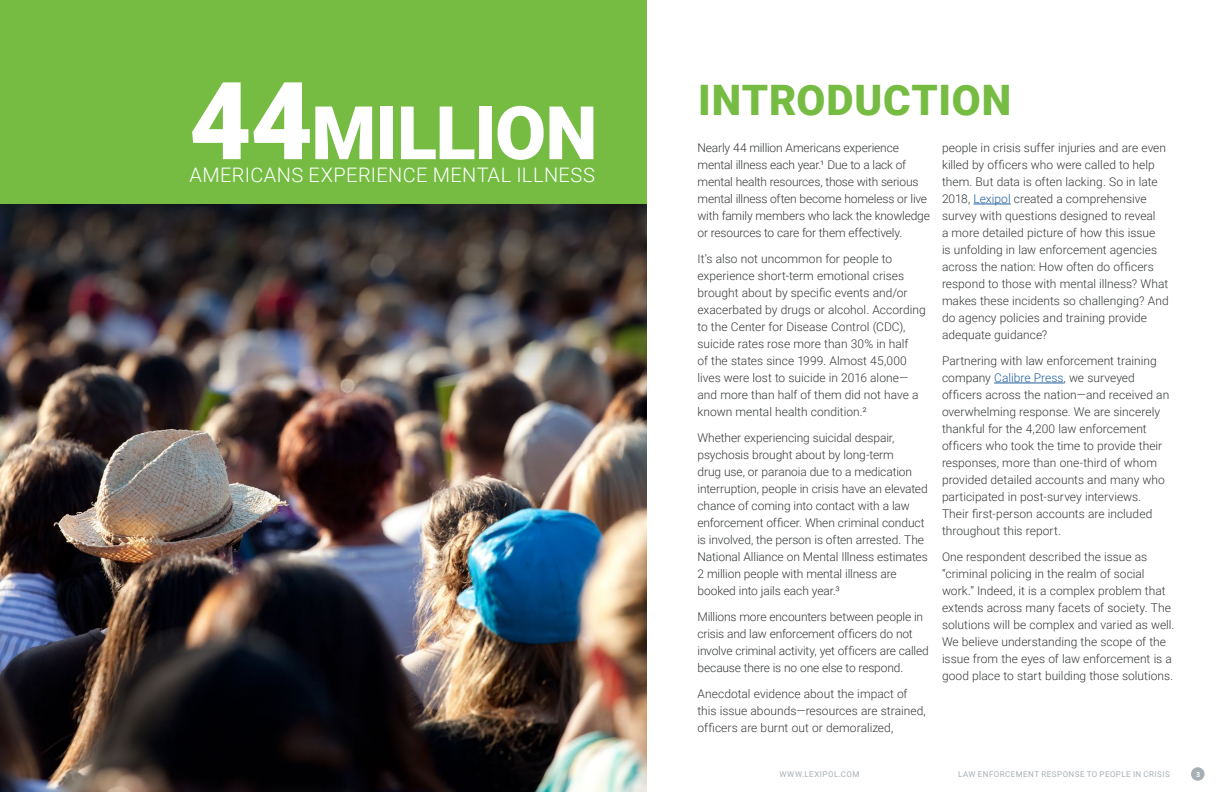
<style>
.page{position:relative;width:1224px;height:792px;background:#fff}
.page>*{position:absolute;margin:0;border:0;box-sizing:border-box;transform-origin:0 0}
.t1{font:900 108px "Roboto";color:#fff}
.t2{font:900 74px "Roboto";letter-spacing:-.015em;color:#fff}
.t3{font:900 42px "Roboto";letter-spacing:.015em;color:#76bc43}
.t4{font:300 20px "Roboto";letter-spacing:.02em;color:#fff}
.t5{font:300 12px/17px "Roboto";color:#353a36}
.t6{font:8px "Roboto";letter-spacing:.055em;color:#a8afb4}
.t7{font:700 7px "Roboto";color:#fff}
.s1{color:#215e9e}
</style>
<div class="page">
<div style="left:1191px;top:767px;width:14px;height:14px;background:#a8afb4;border-radius:50%"></div>
<img style="left:0;top:394px;width:647px;height:398px">
<hr style="left:974px;top:204px;width:37px;height:1px;background:#215e9e">
<hr style="left:994px;top:383px;width:70px;height:1px;background:#215e9e">
<img style="left:0;top:204px;width:647px;height:190px">
<div style="left:0;top:0;width:647px;height:204px;background:#76bc43"></div>
<h1 class="t1" style="left:189px;top:45px;width:125px">44</h1>
<h3 class="t4" style="left:189px;top:161px;width:407px">AMERICANS EXPERIENCE MENTAL ILLNESS</h3>
<h2 class="t2" style="left:311px;top:81px;width:288px">MILLION</h2>
<h3 class="t3" style="left:698px;top:70px;width:315px">INTRODUCTION</h3>
<p class="t5" style="left:698px;top:139px;width:234px">Nearly 44 million Americans experience mental illness each year.¹ Due to a lack of mental health resources, those with serious mental illness often become homeless or live with family members who lack the knowledge or resources to care for them effectively.</p>
<p class="t5" style="left:698px;top:250px;width:230px">It’s also not uncommon for people to experience short-term emotional crises brought about by specific events and/or exacerbated by drugs or alcohol. According to the Center for Disease Control (CDC), suicide rates rose more than 30% in half<br>of the states since 1999. Almost 45,000 lives were lost to suicide in 2016 alone— and more than half of them did not have a known mental health condition.²</p>
<p class="t5" style="left:698px;top:429px;width:232px">Whether experiencing suicidal despair, psychosis brought about by long-term<br>drug use, or paranoia due to a medication interruption, people in crisis have an elevated chance of coming into contact with a law enforcement officer. When criminal conduct is involved, the person is often arrested. The National Alliance on Mental Illness estimates 2 million people with mental illness are booked into jails each year.³</p>
<p class="t5" style="left:698px;top:608px;width:233px">Millions more encounters between people in crisis and law enforcement officers do not involve criminal activity, yet officers are called because there is no one else to respond.</p>
<p class="t5" style="left:698px;top:685px;width:230px">Anecdotal evidence about the impact of this issue abounds—resources are strained, officers are burnt out or demoralized,</p>
<p class="t5" style="left:942px;top:139px;width:228px">people in crisis suffer injuries and are even killed by officers who were called to help them. But data is often lacking. So in late 2018, <span class="s1">Lexipol</span> created a comprehensive survey with questions designed to reveal<br>a more detailed picture of how this issue<br>is unfolding in law enforcement agencies across the nation: How often do officers respond to those with mental illness? What makes these incidents so challenging? And do agency policies and training provide adequate guidance?</p>
<p class="t5" style="left:942px;top:352px;width:229px">Partnering with law enforcement training company <span class="s1">Calibre Press</span>, we surveyed officers across the nation—and received an overwhelming response. We are sincerely thankful for the 4,200 law enforcement officers who took the time to provide their responses, more than one-third of whom provided detailed accounts and many who participated in post-survey interviews.<br>Their first-person accounts are included throughout this report.</p>
<p class="t5" style="left:942px;top:548px;width:234px">One respondent described the issue as “criminal policing in the realm of social work.” Indeed, it is a complex problem that extends across many facets of society. The solutions will be complex and varied as well.<br>We believe understanding the scope of the issue from the eyes of law enforcement is a good place to start building those solutions.</p>
<p class="t6" style="left:780px;top:768px;width:81px">WWW.LEXIPOL.COM</p>
<p class="t6" style="left:958px;top:768px;width:213px">LAW ENFORCEMENT RESPONSE TO PEOPLE IN CRISIS</p>
<p class="t7" style="left:1196px;top:769px;width:6px">3</p>
</div>
